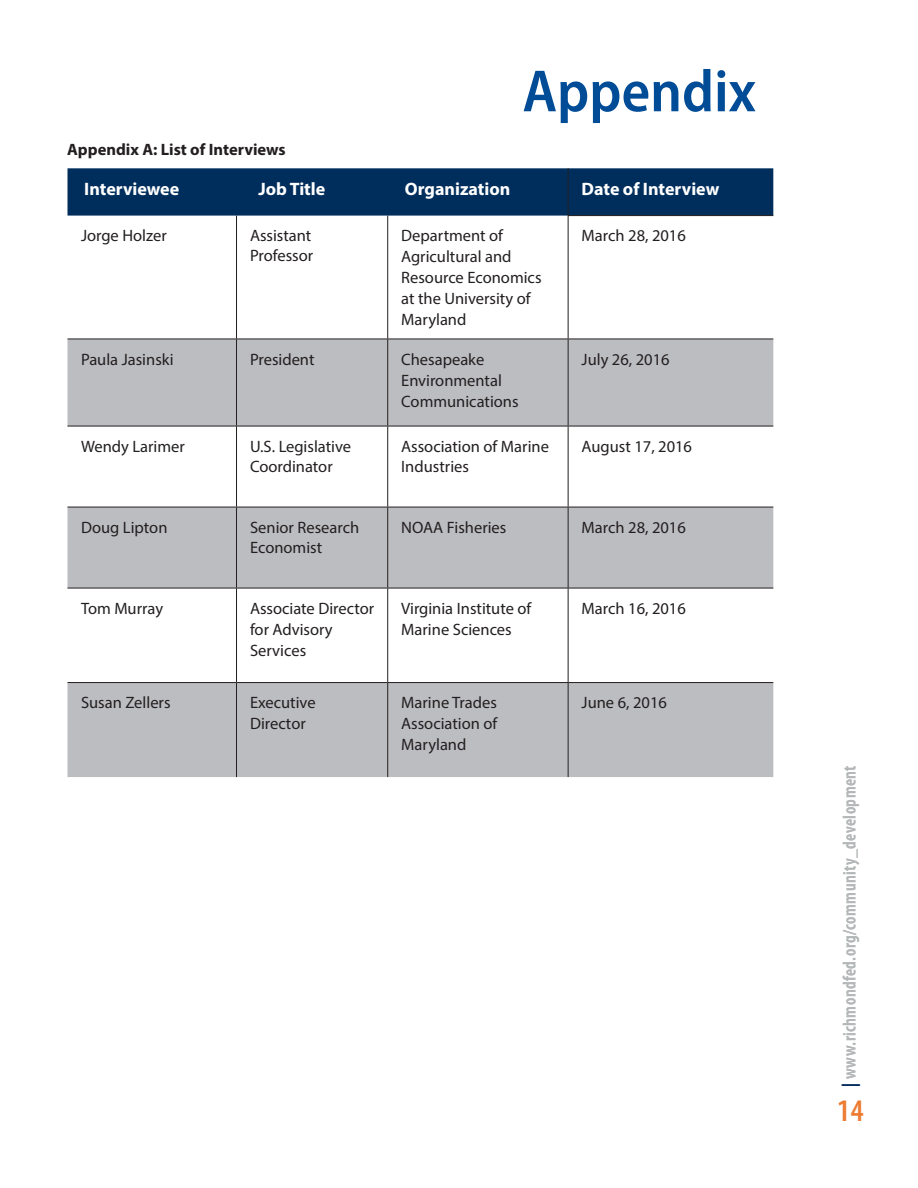
<style>
.page{position:relative;width:918px;height:1188px;background:#fff}
.page>*{position:absolute;margin:0;border:0;box-sizing:border-box;transform-origin:0 0}
.t1{font:600 semi-condensed 60px "Myriad Pro";color:#004c97}
.t2{font:600 condensed 31.5px "Myriad Pro";color:#ed7b32}
.Headers{font:700 18px "Myriad Pro";color:#fff}
.t3{font:600 condensed 18px "Myriad Pro";letter-spacing:.025em;color:#b4b8b9}
.Headers-2{font:16.5px/21px "Myriad Pro";color:#231f20}
.t4{font:700 16.5px "Myriad Pro";color:#231f20}
.s1{color:#002a5a}
</style>
<div class="page">
<div style="left:68px;top:168px;width:705px;height:48px;background:#002e5c"></div>
<svg style="left:68px;top:340px;width:705px;height:437px;fill:#bcbdc0"></svg>
<hr style="left:236px;top:216px;width:1px;height:123px;background:#231f20">
<hr style="left:387px;top:216px;width:1px;height:123px;background:#231f20">
<hr style="left:236px;top:339px;width:1px;height:87px;background:#231f20">
<hr style="left:387px;top:339px;width:1px;height:87px;background:#231f20">
<hr style="left:236px;top:426px;width:1px;height:81px;background:#231f20">
<hr style="left:387px;top:426px;width:1px;height:81px;background:#231f20">
<hr style="left:236px;top:507px;width:1px;height:81px;background:#231f20">
<hr style="left:387px;top:507px;width:1px;height:81px;background:#231f20">
<hr style="left:236px;top:588px;width:1px;height:94px;background:#231f20">
<hr style="left:387px;top:588px;width:1px;height:94px;background:#231f20">
<hr style="left:236px;top:683px;width:1px;height:94px;background:#231f20">
<hr style="left:387px;top:683px;width:1px;height:94px;background:#231f20">
<hr style="left:68px;top:339px;width:169px;height:1px;background:#231f20">
<hr style="left:237px;top:339px;width:151px;height:1px;background:#231f20">
<hr style="left:388px;top:339px;width:180px;height:1px;background:#231f20">
<hr style="left:68px;top:426px;width:169px;height:1px;background:#231f20">
<hr style="left:237px;top:426px;width:151px;height:1px;background:#231f20">
<hr style="left:388px;top:426px;width:180px;height:1px;background:#231f20">
<hr style="left:68px;top:507px;width:169px;height:1px;background:#231f20">
<hr style="left:237px;top:507px;width:151px;height:1px;background:#231f20">
<hr style="left:388px;top:507px;width:180px;height:1px;background:#231f20">
<hr style="left:68px;top:588px;width:169px;height:1px;background:#231f20">
<hr style="left:237px;top:588px;width:151px;height:1px;background:#231f20">
<hr style="left:388px;top:588px;width:180px;height:1px;background:#231f20">
<hr style="left:68px;top:682px;width:169px;height:1px;background:#231f20">
<hr style="left:237px;top:682px;width:151px;height:1px;background:#231f20">
<hr style="left:388px;top:682px;width:180px;height:1px;background:#231f20">
<hr style="left:568px;top:168px;width:1px;height:47px;background:#231f20">
<hr style="left:568px;top:215px;width:205px;height:1px;background:#231f20">
<hr style="left:568px;top:216px;width:1px;height:123px;background:#231f20">
<hr style="left:568px;top:339px;width:205px;height:1px;background:#231f20">
<hr style="left:568px;top:339px;width:1px;height:87px;background:#231f20">
<hr style="left:568px;top:426px;width:205px;height:1px;background:#231f20">
<hr style="left:568px;top:426px;width:1px;height:81px;background:#231f20">
<hr style="left:568px;top:507px;width:205px;height:1px;background:#231f20">
<hr style="left:568px;top:507px;width:1px;height:81px;background:#231f20">
<hr style="left:568px;top:588px;width:205px;height:1px;background:#231f20">
<hr style="left:568px;top:588px;width:1px;height:94px;background:#231f20">
<hr style="left:568px;top:682px;width:205px;height:1px;background:#231f20">
<hr style="left:568px;top:683px;width:1px;height:94px;background:#231f20">
<p class="t1" style="left:522px;top:58px;width:235px">Appendix</p>
<p class="t4" style="left:67px;top:138px;width:220px">Appendix A: List of Interviews</p>
<p class="Headers" style="left:84px;top:178px;width:97px">Interviewee</p>
<p class="Headers" style="left:258px;top:178px;width:68px">Job Title</p>
<p class="Headers" style="left:405px;top:178px;width:107px">Organization</p>
<p class="Headers" style="left:582px;top:178px;width:139px">Date of Interview</p>
<p class="Headers-2" style="left:81px;top:225px;width:87px">Jorge Holzer</p>
<p class="Headers-2" style="left:250px;top:226px;width:65px;line-height:19.8px">Assistant<br>Professor</p>
<p class="Headers-2" style="left:401px;top:225px;width:142px">Department of<br>Agricultural and<br>Resource Economics at the University of<br>Maryland</p>
<p class="Headers-2" style="left:582px;top:225px;width:106px">March 28, 2016</p>
<p class="Headers-2" style="left:81px;top:349px;width:94px">Paula Jasinski</p>
<p class="Headers-2" style="left:250px;top:349px;width:66px">President</p>
<p class="Headers-2" style="left:401px;top:349px;width:119px">Chesapeake<br>Environmental<br>Communications</p>
<p class="Headers-2" style="left:582px;top:349px;width:90px">July 26, 2016</p>
<p class="Headers-2" style="left:81px;top:436px;width:105px">Wendy Larimer</p>
<p class="Headers-2" style="left:250px;top:436px;width:103px;line-height:19.8px">U.S. Legislative<br>Coordinator</p>
<p class="Headers-2" style="left:401px;top:436px;width:149px;line-height:19.8px">Association of Marine<br>Industries</p>
<p class="Headers-2" style="left:582px;top:436px;width:112px">August 17, 2016</p>
<p class="Headers-2" style="left:81px;top:517px;width:88px">Doug Lipton</p>
<p class="Headers-2" style="left:250px;top:517px;width:111px;line-height:19.8px">Senior Research<br>Economist</p>
<p class="Headers-2" style="left:401px;top:517px;width:107px">NOAA Fisheries</p>
<p class="Headers-2" style="left:582px;top:517px;width:106px">March 28, 2016</p>
<p class="Headers-2" style="left:81px;top:598px;width:84px">Tom Murray</p>
<p class="Headers-2" style="left:250px;top:598px;width:126px">Associate Director for Advisory<br>Services</p>
<p class="Headers-2" style="left:401px;top:598px;width:132px">Virginia Institute of<br>Marine Sciences</p>
<p class="Headers-2" style="left:582px;top:598px;width:106px">March 16, 2016</p>
<p class="Headers-2" style="left:81px;top:692px;width:91px">Susan Zellers</p>
<p class="Headers-2" style="left:250px;top:692px;width:67px">Executive<br>Director</p>
<p class="Headers-2" style="left:401px;top:692px;width:98px;text-align:justify">Marine Trades Association of Maryland</p>
<p class="Headers-2" style="left:582px;top:692px;width:87px">June 6, 2016</p>
<p class="t3" style="left:840px;top:1087px;width:323px;rotate:-90deg"><span class="s1">|</span> www.richmondfed.org/community_development</p>
<p class="t2" style="left:837px;top:1093px;width:28px">14</p>
</div>
